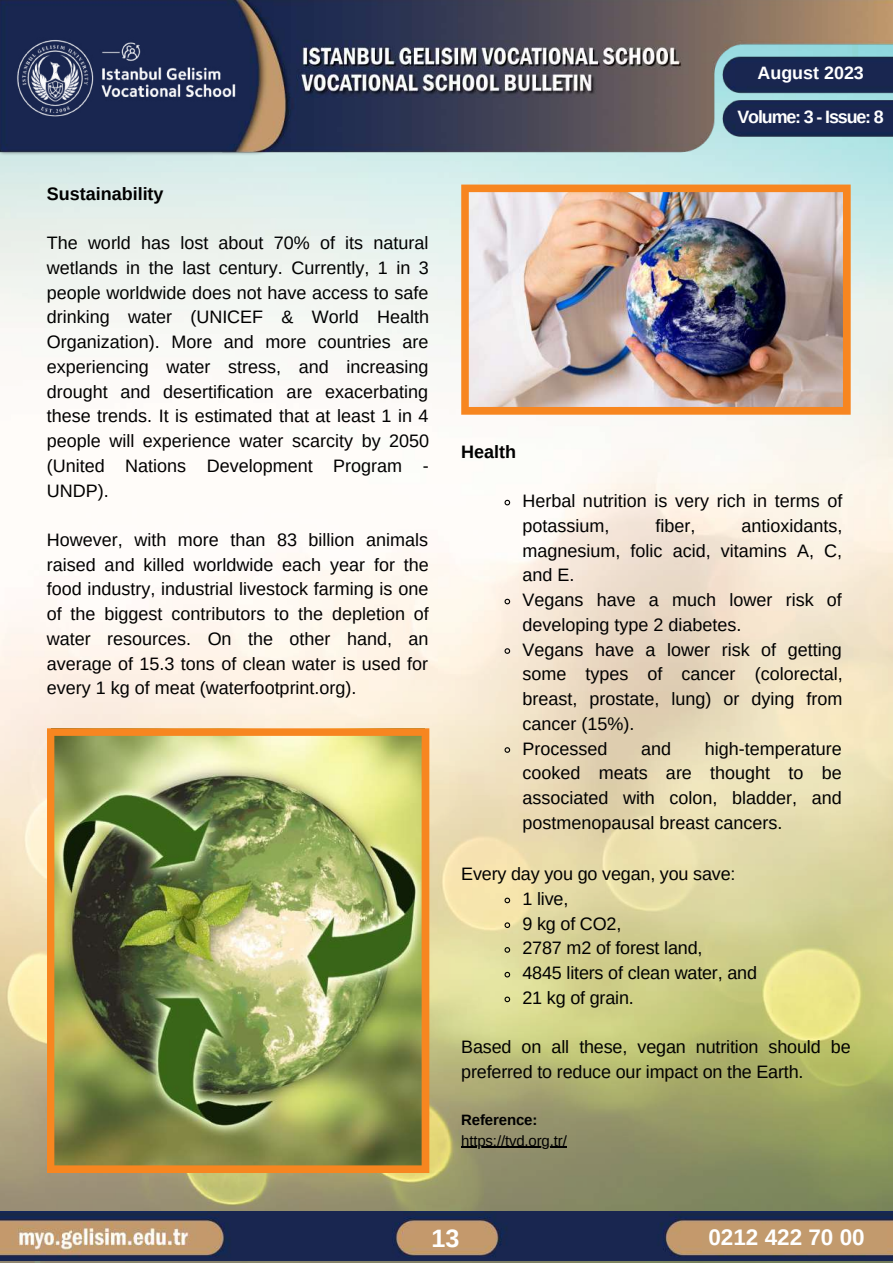
<style>
.page{position:relative;width:893px;height:1264px;background:#fff}
.page>*{position:absolute;margin:0;border:0;box-sizing:border-box;transform-origin:0 0}
.t1{font:700 25.2px "Arimo";color:#fff}
.t2{font:700 22.5px "Arimo";color:#fff}
.t3{font:18px/24.8px "Arimo";color:#000}
.t4{font:700 18px "Arimo";color:#000}
.t5{font:700 17.85px "Arimo";letter-spacing:-.065em;color:#fff}
.t6{font:700 17.85px "Arimo";color:#fff}
.t7{font:15px "Arimo";letter-spacing:-.01em;color:#000}
.t8{font:700 15px "Arimo";letter-spacing:-.01em;color:#000}
</style>
<div class="page">
<img style="left:0;top:157px;width:892px;height:1105px">
<svg style="left:17px;top:1260px;width:150px;height:2px"></svg>
<img style="left:0;top:1211px;width:892px;height:49px">
<div style="left:702px;top:1223px;width:184px;height:29px;background:#c29a6d"></div>
<img style="left:47px;top:728px;width:382px;height:445px">
<img style="left:461px;top:184px;width:389px;height:231px">
<svg style="left:503px;top:499px;width:8px;height:7px"></svg>
<svg style="left:503px;top:598px;width:8px;height:7px"></svg>
<svg style="left:503px;top:647px;width:8px;height:7px"></svg>
<svg style="left:503px;top:746px;width:8px;height:7px"></svg>
<svg style="left:503px;top:896px;width:8px;height:8px"></svg>
<svg style="left:503px;top:921px;width:8px;height:7px"></svg>
<svg style="left:503px;top:946px;width:8px;height:7px"></svg>
<svg style="left:503px;top:971px;width:8px;height:7px"></svg>
<svg style="left:503px;top:995px;width:8px;height:8px"></svg>
<hr style="left:461px;top:1146px;width:105px;height:1px;background:#000">
<img style="left:0;top:0;width:892px;height:157px">
<img style="left:1px;top:15px;width:248px;height:130px">
<p class="t4" style="left:47px;top:183px;width:118px">Sustainability</p>
<p class="t3" style="left:47px;top:230px;width:384px;text-align:justify">The world has lost about 70% of its natural wetlands in the last century. Currently, 1 in 3 people worldwide does not have access to safe drinking water (UNICEF &amp; World Health Organization). More and more countries are experiencing water stress, and increasing drought and desertification are exacerbating these trends. It is estimated that at least 1 in 4 people will experience water scarcity by 2050 (United Nations Development Program - UNDP).</p>
<p class="t3" style="left:47px;top:527px;width:383px;text-align:justify">However, with more than 83 billion animals raised and killed worldwide each year for the food industry, industrial livestock farming is one of the biggest contributors to the depletion of water resources. On the other hand, an average of 15.3 tons of clean water is used for every 1 kg of meat (waterfootprint.org).</p>
<p class="t4" style="left:461px;top:441px;width:56px">Health</p>
<p class="t6" style="left:757px;top:63px;width:108px">August 2023</p>
<p class="t5" style="left:737px;top:106px;width:148px">Volume: 3 - Issue: 8</p>
<p class="t3" style="left:522px;top:488px;width:321px">Herbal nutrition is very rich in terms of potassium,</p>
<p class="t3" style="left:522px;top:513px;width:322px;text-indent:219px">antioxidants, magnesium, folic acid, vitamins A, C, and E.<br>Vegans have a much lower risk of developing type 2 diabetes.<br>Vegans have a lower risk of getting some types of cancer (colorectal, breast, prostate, lung) or dying from cancer (15%).<br>Processed</p>
<p class="t3" style="left:655px;top:513px;width:41px">fiber,</p>
<p class="t3" style="left:522px;top:736px;width:321px;text-align:justify;text-indent:182px">high-temperature cooked meats are thought to be associated with colon, bladder, and postmenopausal breast cancers.</p>
<p class="t3" style="left:641px;top:736px;width:31px">and</p>
<p class="t3" style="left:461px;top:861px;width:276px">Every day you go vegan, you save:</p>
<p class="t3" style="left:522px;top:886px;width:236px">1 live,<br>9 kg of CO2,<br>2787 m2 of forest land,<br>4845 liters of clean water, and<br>21 kg of grain.</p>
<p class="t3" style="left:461px;top:1034px;width:391px">Based on all these, vegan nutrition should be preferred to reduce our impact on the Earth.</p>
<p class="t8" style="left:461px;top:1111px;width:78px">Reference:</p>
<p class="t7" style="left:461px;top:1131px;width:107px">https://tvd.org.tr/</p>
<h1 class="t1" style="left:431px;top:1224px;width:29px">13</h1>
<p class="t2" style="left:708px;top:1224px;width:158px">0212 422 70 00</p>
</div>
